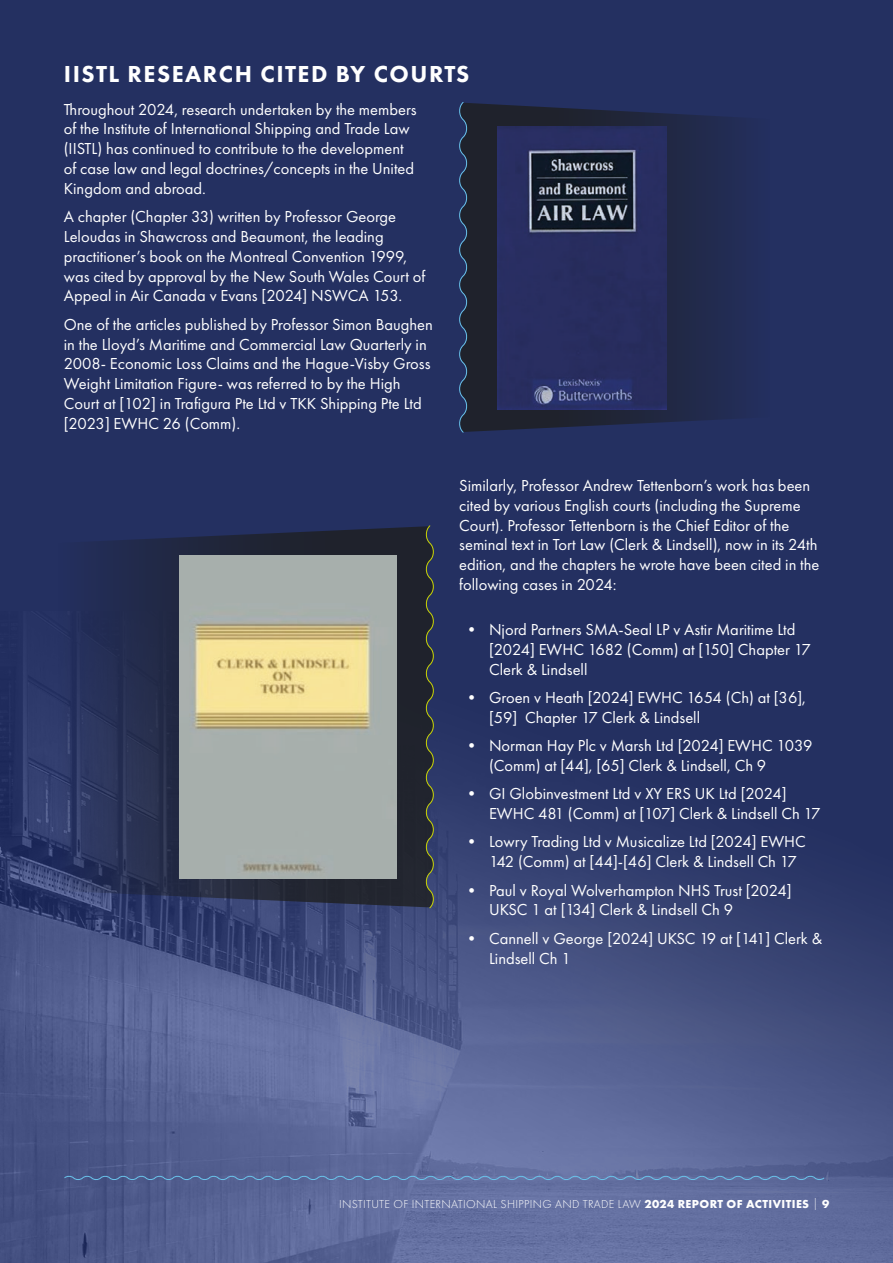
<style>
.page{position:relative;width:893px;height:1263px;background:#243061}
.page>*{position:absolute;margin:0;border:0;box-sizing:border-box;transform-origin:0 0}
.h2-w{font:800 24px "Futura PT";letter-spacing:.06em;color:#fff}
.Body-w{font:16.5px/19.8px "Futura PT";color:#fff}
.t1{font:300 12px "Futura PT";letter-spacing:.025em;color:#fff}
.s1{font-weight:700}
</style>
<div class="page">
<img style="left:0;top:792px;width:893px;height:471px">
<svg style="left:469px;top:103px;width:270px;height:329px"></svg>
<svg style="left:459px;top:102px;width:10px;height:331px"></svg>
<svg style="left:0;top:526px;width:424px;height:381px"></svg>
<svg style="left:424px;top:525px;width:12px;height:384px"></svg>
<img style="left:497px;top:126px;width:170px;height:284px">
<img style="left:179px;top:555px;width:217px;height:323px">
<svg style="left:64px;top:1175px;width:760px;height:6px;background:#5d77a7"></svg>
<p class="h2-w" style="left:64px;top:59px;width:407px">IISTL RESEARCH CITED BY COURTS</p>
<p class="Body-w" style="left:64px;top:99px;width:354px">Throughout 2024, research undertaken by the members of the Institute of International Shipping and Trade Law (IISTL) has continued to contribute to the development of case law and legal doctrines/concepts in the United Kingdom and abroad.</p>
<p class="Body-w" style="left:64px;top:207px;width:363px">A chapter (Chapter 33) written by Professor George Leloudas in Shawcross and Beaumont, the leading practitioner’s book on the Montreal Convention 1999, was cited by approval by the New South Wales Court of Appeal in Air Canada v Evans [2024] NSWCA 153.</p>
<p class="Body-w" style="left:64px;top:314px;width:371px">One of the articles published by Professor Simon Baughen in the Lloyd’s Maritime and Commercial Law Quarterly in 2008- Economic Loss Claims and the Hague-Visby Gross Weight Limitation Figure- was referred to by the High Court at [102] in Trafigura Pte Ltd v TKK Shipping Pte Ltd [2023] EWHC 26 (Comm).</p>
<p class="Body-w" style="left:459px;top:475px;width:362px">Similarly, Professor Andrew Tettenborn’s work has been cited by various English courts (including the Supreme Court). Professor Tettenborn is the Chief Editor of the seminal text in Tort Law (Clerk &amp; Lindsell), now in its 24th edition, and the chapters he wrote have been cited in the following cases in 2024:</p>
<p class="Body-w" style="left:489px;top:620px;width:323px;text-indent:-26px">• Njord Partners SMA-Seal LP v Astir Maritime Ltd [2024] EWHC 1682 (Comm) at [150] Chapter 17<br>Clerk &amp; Lindsell</p>
<p class="Body-w" style="left:489px;top:688px;width:318px;text-indent:-26px">• Groen v Heath [2024] EWHC 1654 (Ch) at [36], [59] Chapter 17 Clerk &amp; Lindsell</p>
<p class="Body-w" style="left:489px;top:736px;width:325px;text-indent:-26px">• Norman Hay Plc v Marsh Ltd [2024] EWHC 1039 (Comm) at [44], [65] Clerk &amp; Lindsell, Ch 9</p>
<p class="Body-w" style="left:489px;top:784px;width:333px;text-indent:-26px">• GI Globinvestment Ltd v XY ERS UK Ltd [2024]<br>EWHC 481 (Comm) at [107] Clerk &amp; Lindsell Ch 17</p>
<p class="Body-w" style="left:489px;top:832px;width:318px;text-indent:-26px">• Lowry Trading Ltd v Musicalize Ltd [2024] EWHC<br>142 (Comm) at [44]-[46] Clerk &amp; Lindsell Ch 17</p>
<p class="Body-w" style="left:489px;top:880px;width:304px;text-indent:-26px">• Paul v Royal Wolverhampton NHS Trust [2024]<br>UKSC 1 at [134] Clerk &amp; Lindsell Ch 9</p>
<p class="Body-w" style="left:489px;top:928px;width:335px;text-indent:-26px">• Cannell v George [2024] UKSC 19 at [141] Clerk &amp;<br>Lindsell Ch 1</p>
<p class="t1" style="left:339px;top:1197px;width:492px">INSTITUTE OF INTERNATIONAL SHIPPING AND TRADE LAW <span class="s1">2024 REPORT OF ACTIVITIES</span> | <span class="s1">9</span></p>
</div>
